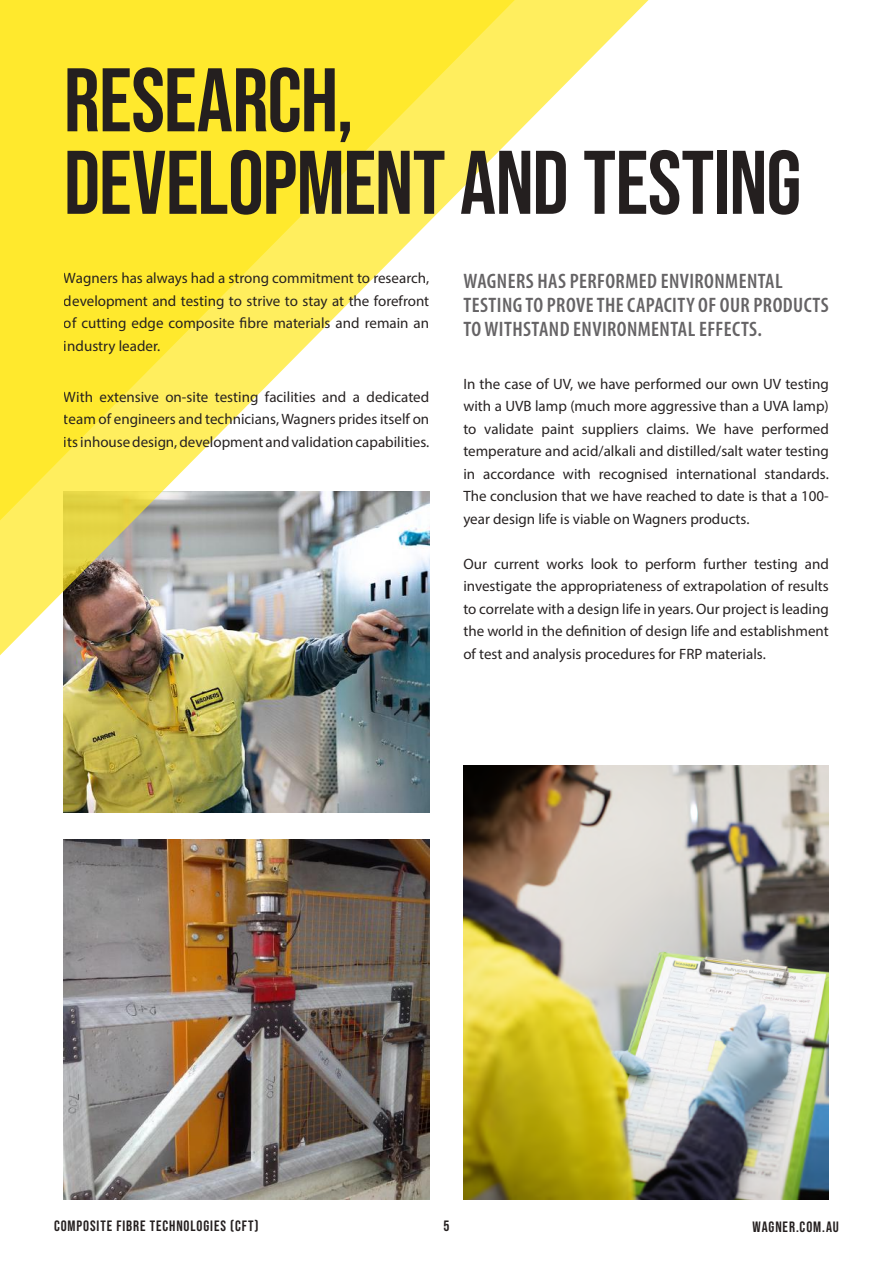
<style>
.page{position:relative;width:893px;height:1263px;background:#fff}
.page>*{position:absolute;margin:0;border:0;box-sizing:border-box;transform-origin:0 0}
.t1{font:90px/82.5px "Bebas Neue";letter-spacing:-.01em;color:#241f1f}
.t2{font:600 condensed 21px/24px "Myriad Pro";letter-spacing:.02em;color:#656365}
.t3{font:15px/22.5px "Myriad Pro";color:#241f1f;text-align:justify}
.t4{font:15px "Bebas Neue";letter-spacing:.06em;color:#241f1f}
</style>
<div class="page">
<img style="left:64px;top:690px;width:365px;height:123px">
<img style="left:463px;top:765px;width:366px;height:434px">
<svg style="left:0;top:0;width:649px;height:690px"></svg>
<img style="left:64px;top:839px;width:365px;height:360px">
<h1 class="t1" style="left:64px;top:58px;width:739px">RESEARCH,<br>DEVELOPMENT AND TESTING</h1>
<p class="t3" style="left:64px;top:266px;width:367px">Wagners has always had a strong commitment to research, development and testing to strive to stay at the forefront of cutting edge composite fibre materials and remain an industry leader.</p>
<p class="t3" style="left:64px;top:385px;width:367px">With extensive on-site testing facilities and a dedicated team of engineers and technicians, Wagners prides itself on its inhouse design, development and validation capabilities.</p>
<h2 class="t2" style="left:464px;top:269px;width:367px">WAGNERS HAS PERFORMED ENVIRONMENTAL<br>TESTING TO PROVE THE CAPACITY OF OUR PRODUCTS<br>TO WITHSTAND ENVIRONMENTAL EFFECTS.</h2>
<p class="t3" style="left:463px;top:372px;width:367px">In the case of UV, we have performed our own UV testing with a UVB lamp (much more aggressive than a UVA lamp) to validate paint suppliers claims. We have performed temperature and acid/alkali and distilled/salt water testing in accordance with recognised international standards.<br>The conclusion that we have reached to date is that a 100- year design life is viable on Wagners products.</p>
<p class="t3" style="left:463px;top:552px;width:367px">Our current works look to perform further testing and investigate the appropriateness of extrapolation of results to correlate with a design life in years. Our project is leading the world in the definition of design life and establishment of test and analysis procedures for FRP materials.</p>
<p class="t4" style="left:54px;top:1218px;width:206px">COMPOSITE FIBRE TECHNOLOGIES (CFT)</p>
<p class="t4" style="left:443px;top:1218px;width:7px">5</p>
<p class="t4" style="left:753px;top:1218px;width:88px">WAGNER.COM.AU</p>
</div>
